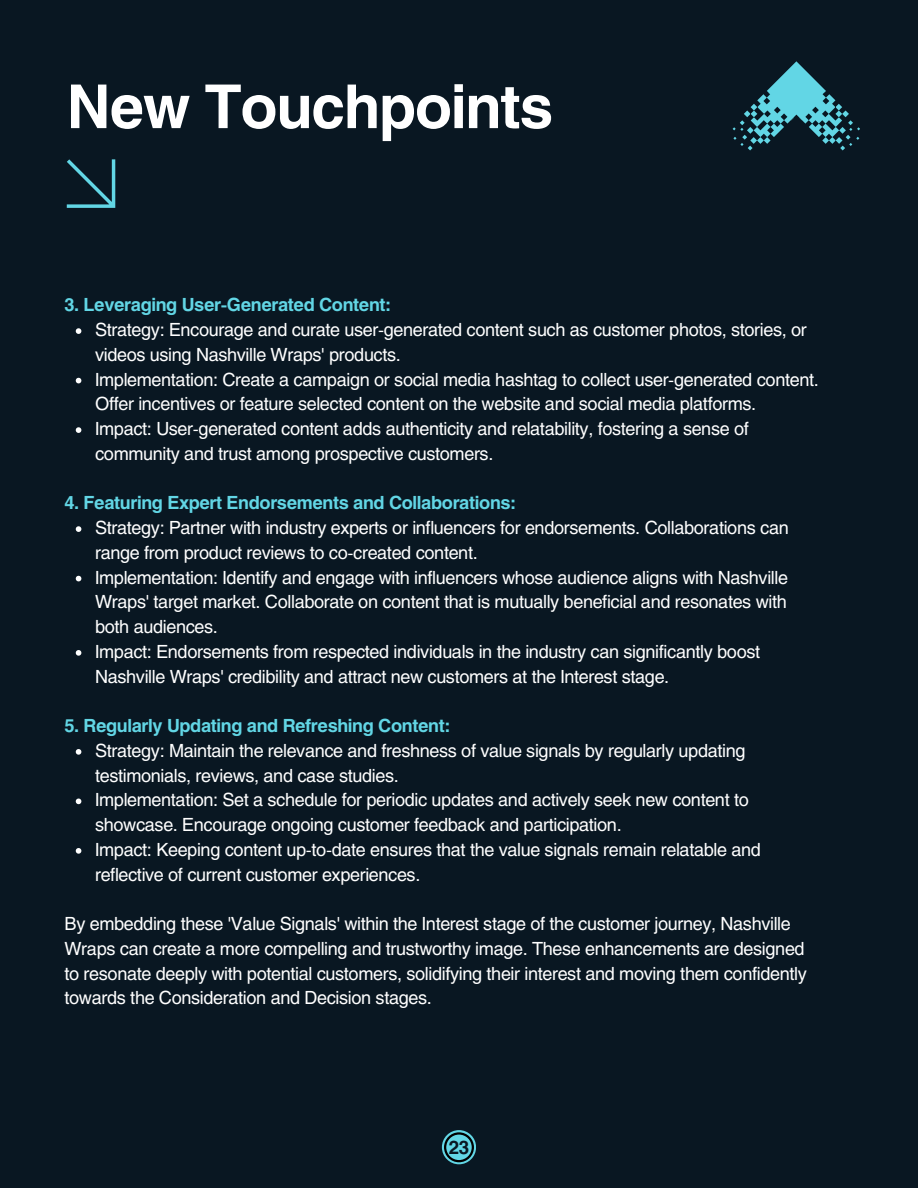
<style>
.page{position:relative;width:918px;height:1188px;background:#091722}
.page>*{position:absolute;margin:0;border:0;box-sizing:border-box;transform-origin:0 0}
.t1{font:700 60px "Helios";letter-spacing:-.02em;color:#fff}
.t2{font:700 18.6px "Helios";color:#091722}
.t3{font:18px/24.8px "Helios";letter-spacing:-.02em;color:#fff}
.t4{font:700 18px "Helios";letter-spacing:-.02em;color:#62d6e5}
</style>
<div class="page">
<svg style="left:67px;top:160px;width:48px;height:48px"></svg>
<svg style="left:442px;top:1130px;width:34px;height:34px"></svg>
<svg style="left:444px;top:1132px;width:30px;height:30px"></svg>
<svg style="left:733px;top:61px;width:127px;height:89px"></svg>
<svg style="left:76px;top:328px;width:5px;height:6px"></svg>
<svg style="left:76px;top:378px;width:5px;height:5px"></svg>
<svg style="left:76px;top:427px;width:5px;height:6px"></svg>
<svg style="left:76px;top:526px;width:5px;height:6px"></svg>
<svg style="left:76px;top:576px;width:5px;height:5px"></svg>
<svg style="left:76px;top:650px;width:5px;height:6px"></svg>
<svg style="left:76px;top:749px;width:5px;height:6px"></svg>
<svg style="left:76px;top:799px;width:5px;height:5px"></svg>
<svg style="left:76px;top:848px;width:5px;height:6px"></svg>
<p class="t1" style="left:67px;top:69px;width:488px">New Touchpoints</p>
<p class="t4" style="left:65px;top:294px;width:328px">3. Leveraging User-Generated Content:</p>
<p class="t3" style="left:95px;top:317px;width:713px">Strategy: Encourage and curate user-generated content such as customer photos, stories, or videos using Nashville Wraps' products.</p>
<p class="t3" style="left:95px;top:366px;width:725px">Implementation: Create a campaign or social media hashtag to collect user-generated content.<br>Offer incentives or feature selected content on the website and social media platforms.</p>
<p class="t3" style="left:95px;top:416px;width:655px">Impact: User-generated content adds authenticity and relatability, fostering a sense of community and trust among prospective customers.</p>
<p class="t4" style="left:65px;top:492px;width:453px">4. Featuring Expert Endorsements and Collaborations:</p>
<p class="t3" style="left:95px;top:515px;width:695px">Strategy: Partner with industry experts or influencers for endorsements. Collaborations can range from product reviews to co-created content.</p>
<p class="t3" style="left:95px;top:564px;width:694px;text-align:justify">Implementation: Identify and engage with influencers whose audience aligns with Nashville Wraps' target market. Collaborate on content that is mutually beneficial and resonates with both audiences.</p>
<p class="t3" style="left:95px;top:639px;width:667px">Impact: Endorsements from respected individuals in the industry can significantly boost<br>Nashville Wraps' credibility and attract new customers at the Interest stage.</p>
<p class="t4" style="left:65px;top:714px;width:387px">5. Regularly Updating and Refreshing Content:</p>
<p class="t3" style="left:95px;top:738px;width:652px">Strategy: Maintain the relevance and freshness of value signals by regularly updating testimonials, reviews, and case studies.</p>
<p class="t3" style="left:95px;top:787px;width:655px">Implementation: Set a schedule for periodic updates and actively seek new content to showcase. Encourage ongoing customer feedback and participation.</p>
<p class="t3" style="left:95px;top:837px;width:667px">Impact: Keeping content up-to-date ensures that the value signals remain relatable and reflective of current customer experiences.</p>
<p class="t3" style="left:65px;top:911px;width:744px">By embedding these 'Value Signals' within the Interest stage of the customer journey, Nashville Wraps can create a more compelling and trustworthy image. These enhancements are designed to resonate deeply with potential customers, solidifying their interest and moving them confidently towards the Consideration and Decision stages.</p>
<p class="t2" style="left:449px;top:1136px;width:22px">23</p>
</div>
